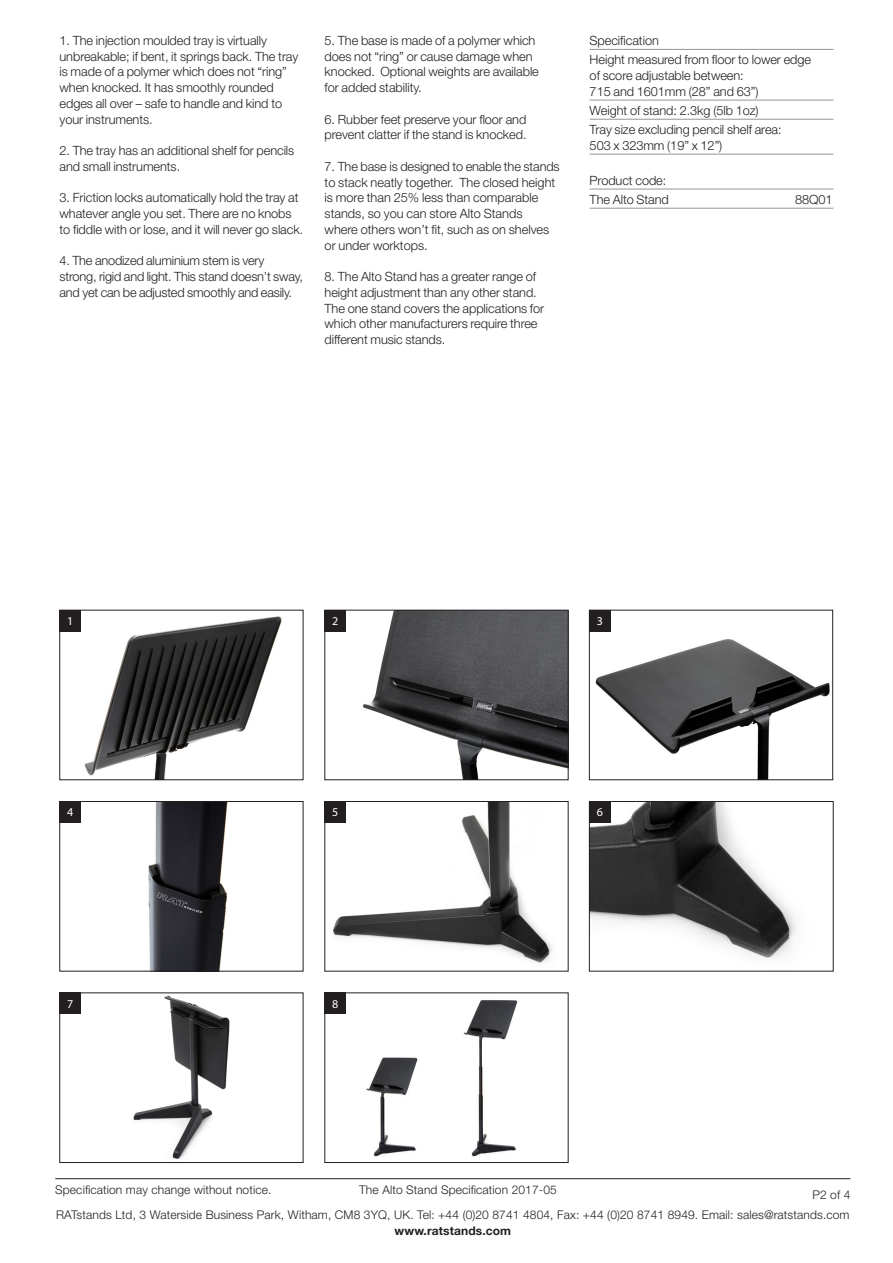
<style>
.page{position:relative;width:893px;height:1263px;background:#fff}
.page>*{position:absolute;margin:0;border:0;box-sizing:border-box;transform-origin:0 0}
.grey_body_copy{font:300 12.75px/15.8px "Helvetica Neue LT Pro";letter-spacing:-.005em;color:#231f20}
.gray_ruled_text{font:300 12.75px/15.8px "Helvetica Neue LT Pro";letter-spacing:-.005em;color:#231f20}
.black_body_copy_head{font:300 12.75px/15.8px "Helvetica Neue LT Pro";letter-spacing:-.005em;color:#231f20}
.black_ruled_text{font:300 12.75px "Helvetica Neue LT Pro";letter-spacing:-.005em;color:#231f20}
.t1{font:300 12px "Helvetica Neue LT Std";letter-spacing:.01em;color:#231f20}
.t2{font:700 12px "Helvetica Neue LT Std";letter-spacing:.01em;color:#231f20}
.t3{font:12px "Myriad Pro";color:#fff}
</style>
<div class="page">
<hr style="left:55px;top:1178px;width:795px;height:1px;background:#231f20">
<hr style="left:590px;top:49px;width:243px;height:1px;background:#939598">
<hr style="left:590px;top:100px;width:243px;height:1px;background:#939598">
<hr style="left:590px;top:119px;width:243px;height:1px;background:#939598">
<hr style="left:590px;top:154px;width:243px;height:1px;background:#939598">
<hr style="left:590px;top:189px;width:243px;height:1px;background:#939598">
<hr style="left:590px;top:208px;width:243px;height:1px;background:#939598">
<img style="left:62px;top:616px;width:220px;height:162px">
<img style="left:327px;top:612px;width:239px;height:166px">
<div style="left:325px;top:610px;width:243px;height:170px;border:1px solid #231f20"></div>
<img style="left:62px;top:803px;width:166px;height:166px">
<div style="left:60px;top:801px;width:243px;height:170px;border:1px solid #231f20"></div>
<img style="left:327px;top:803px;width:225px;height:160px">
<div style="left:325px;top:801px;width:243px;height:170px;border:1px solid #231f20"></div>
<img style="left:366px;top:1000px;width:152px;height:157px">
<div style="left:325px;top:993px;width:243px;height:170px;border:1px solid #231f20"></div>
<img style="left:133px;top:995px;width:97px;height:164px">
<div style="left:60px;top:993px;width:243px;height:170px;border:1px solid #231f20"></div>
<img style="left:591px;top:622px;width:239px;height:156px">
<div style="left:589px;top:610px;width:244px;height:170px;border:1px solid #231f20"></div>
<img style="left:591px;top:803px;width:206px;height:156px">
<div style="left:589px;top:801px;width:244px;height:170px;border:1px solid #231f20"></div>
<div style="left:589px;top:610px;width:21px;height:21px;background:#231f20"></div>
<div style="left:325px;top:610px;width:21px;height:21px;background:#231f20"></div>
<div style="left:60px;top:610px;width:21px;height:21px;background:#231f20"></div>
<div style="left:589px;top:801px;width:21px;height:21px;background:#231f20"></div>
<div style="left:325px;top:801px;width:21px;height:21px;background:#231f20"></div>
<div style="left:60px;top:801px;width:21px;height:21px;background:#231f20"></div>
<div style="left:325px;top:993px;width:21px;height:21px;background:#231f20"></div>
<div style="left:60px;top:993px;width:21px;height:21px;background:#231f20"></div>
<p class="grey_body_copy" style="left:60px;top:32px;width:240px">1. The injection moulded tray is virtually unbreakable; if bent, it springs back. The tray is made of a polymer which does not “ring” when knocked. It has smoothly rounded edges all over – safe to handle and kind to your instruments.</p>
<p class="grey_body_copy" style="left:60px;top:143px;width:236px">2. The tray has an additional shelf for pencils and small instruments.</p>
<p class="grey_body_copy" style="left:60px;top:190px;width:245px">3. Friction locks automatically hold the tray at whatever angle you set. There are no knobs to fiddle with or lose, and it will never go slack.</p>
<p class="grey_body_copy" style="left:60px;top:253px;width:245px">4. The anodized aluminium stem is very strong, rigid and light. This stand doesn’t sway, and yet can be adjusted smoothly and easily.</p>
<p class="grey_body_copy" style="left:325px;top:32px;width:216px">5. The base is made of a polymer which does not “ring” or cause damage when knocked. Optional weights are available for added stability.</p>
<p class="grey_body_copy" style="left:325px;top:111px;width:203px">6. Rubber feet preserve your floor and prevent clatter if the stand is knocked.</p>
<p class="grey_body_copy" style="left:325px;top:158px;width:237px">7. The base is designed to enable the stands to stack neatly together. The closed height is more than 25% less than comparable stands, so you can store Alto Stands<br>where others won’t fit, such as on shelves or under worktops.</p>
<p class="black_body_copy_head" style="left:325px;top:269px;width:221px">8. The Alto Stand has a greater range of height adjustment than any other stand.<br>The one stand covers the applications for which other manufacturers require three different music stands.</p>
<p class="black_ruled_text" style="left:590px;top:33px;width:71px">Specification</p>
<p class="gray_ruled_text" style="left:590px;top:51px;width:223px">Height measured from floor to lower edge of score adjustable between:<br>715 and 1601mm (28” and 63”)</p>
<p class="gray_ruled_text" style="left:590px;top:102px;width:171px">Weight of stand: 2.3kg (5lb 1oz)</p>
<p class="gray_ruled_text" style="left:590px;top:121px;width:194px">Tray size excluding pencil shelf area:<br>503 x 323mm (19” x 12”)</p>
<p class="black_ruled_text" style="left:590px;top:172px;width:78px">Product code:</p>
<p class="gray_ruled_text" style="left:590px;top:191px;width:81px">The Alto Stand</p>
<p class="gray_ruled_text" style="left:795px;top:191px;width:39px">88Q01</p>
<p class="t3" style="left:67px;top:614px;width:8px">1</p>
<p class="t3" style="left:332px;top:614px;width:8px">2</p>
<p class="t3" style="left:597px;top:614px;width:8px">3</p>
<p class="t3" style="left:67px;top:805px;width:8px">4</p>
<p class="t3" style="left:332px;top:805px;width:8px">5</p>
<p class="t3" style="left:597px;top:805px;width:8px">6</p>
<p class="t3" style="left:67px;top:996px;width:8px">7</p>
<p class="t3" style="left:332px;top:996px;width:8px">8</p>
<p class="t1" style="left:55px;top:1183px;width:218px">Specification may change without notice.</p>
<p class="t1" style="left:812px;top:1187px;width:40px">P2 of 4</p>
<p class="t1" style="left:359px;top:1183px;width:199px">The Alto Stand Specification 2017-05</p>
<p class="t1" style="left:56px;top:1207px;width:795px">RATstands Ltd, 3 Waterside Business Park, Witham, CM8 3YQ, UK. Tel: +44 (0)20 8741 4804, Fax: +44 (0)20 8741 8949. Email: sales@ratstands.com</p>
<p class="t2" style="left:395px;top:1223px;width:118px">www.ratstands.com</p>
</div>
